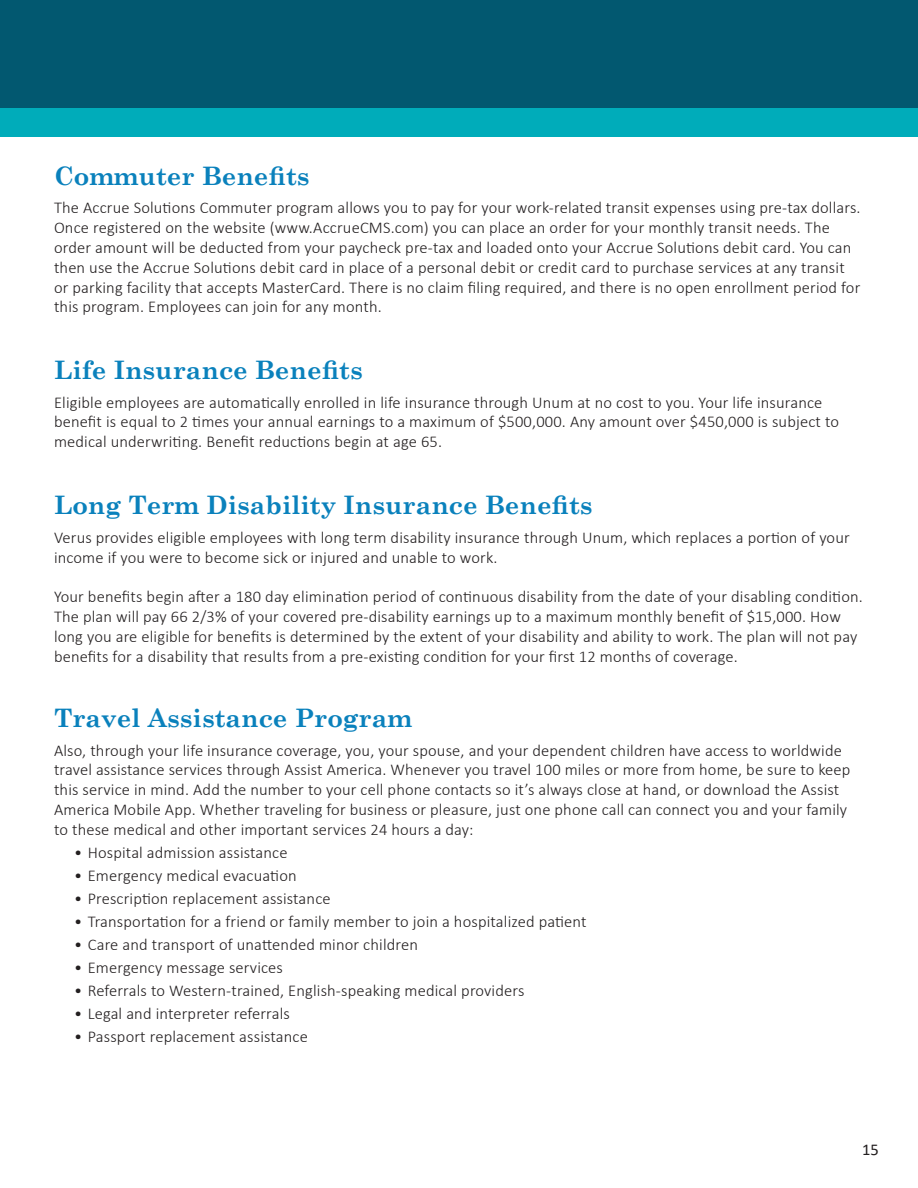
<style>
.page{position:relative;width:918px;height:1188px;background:#fff}
.page>*{position:absolute;margin:0;border:0;box-sizing:border-box;transform-origin:0 0}
.Headlines{font:700 25.5px "Century Schoolbook";color:#0a81bc}
.Headlines-2{font:300 16.5px/19.8px "Calibri";letter-spacing:.01em;color:#231f20}
.t1{font:16.5px "Calibri";color:#231f20}
</style>
<div class="page">
<div style="left:0;top:0;width:918px;height:108px;background:#025870"></div>
<div style="left:0;top:108px;width:918px;height:28px;background:#00acba"></div>
<p class="Headlines" style="left:54px;top:156px;width:257px">Commuter Benefits</p>
<p class="Headlines-2" style="left:54px;top:198px;width:808px">The Accrue Solutions Commuter program allows you to pay for your work-related transit expenses using pre-tax dollars.<br>Once registered on the website (www.AccrueCMS.com) you can place an order for your monthly transit needs. The order amount will be deducted from your paycheck pre-tax and loaded onto your Accrue Solutions debit card. You can then use the Accrue Solutions debit card in place of a personal debit or credit card to purchase services at any transit or parking facility that accepts MasterCard. There is no claim filing required, and there is no open enrollment period for this program. Employees can join for any month.</p>
<p class="Headlines" style="left:54px;top:350px;width:310px">Life Insurance Benefits</p>
<p class="Headlines-2" style="left:54px;top:392px;width:787px">Eligible employees are automatically enrolled in life insurance through Unum at no cost to you. Your life insurance benefit is equal to 2 times your annual earnings to a maximum of $500,000. Any amount over $450,000 is subject to medical underwriting. Benefit reductions begin at age 65.</p>
<p class="Headlines" style="left:54px;top:485px;width:540px">Long Term Disability Insurance Benefits</p>
<p class="Headlines-2" style="left:54px;top:527px;width:797px">Verus provides eligible employees with long term disability insurance through Unum, which replaces a portion of your income if you were to become sick or injured and unable to work.</p>
<p class="Headlines-2" style="left:54px;top:587px;width:810px">Your benefits begin after a 180 day elimination period of continuous disability from the date of your disabling condition.<br>The plan will pay 66 2/3% of your covered pre-disability earnings up to a maximum monthly benefit of $15,000. How long you are eligible for benefits is determined by the extent of your disability and ability to work. The plan will not pay benefits for a disability that results from a pre-existing condition for your first 12 months of coverage.</p>
<p class="Headlines" style="left:54px;top:698px;width:359px">Travel Assistance Program</p>
<p class="Headlines-2" style="left:54px;top:740px;width:798px">Also, through your life insurance coverage, you, your spouse, and your dependent children have access to worldwide travel assistance services through Assist America. Whenever you travel 100 miles or more from home, be sure to keep this service in mind. Add the number to your cell phone contacts so it’s always close at hand, or download the Assist America Mobile App. Whether traveling for business or pleasure, just one phone call can connect you and your family to these medical and other important services 24 hours a day:</p>
<p class="Headlines-2" style="left:74px;top:842px;width:215px">• Hospital admission assistance</p>
<p class="Headlines-2" style="left:74px;top:865px;width:224px">• Emergency medical evacuation</p>
<p class="Headlines-2" style="left:74px;top:888px;width:258px">• Prescription replacement assistance</p>
<p class="Headlines-2" style="left:74px;top:912px;width:514px">• Transportation for a friend or family member to join a hospitalized patient</p>
<p class="Headlines-2" style="left:74px;top:935px;width:345px">• Care and transport of unattended minor children</p>
<p class="Headlines-2" style="left:74px;top:958px;width:210px">• Emergency message services</p>
<p class="Headlines-2" style="left:74px;top:981px;width:452px">• Referrals to Western-trained, English-speaking medical providers</p>
<p class="Headlines-2" style="left:74px;top:1004px;width:217px">• Legal and interpreter referrals</p>
<p class="Headlines-2" style="left:74px;top:1027px;width:235px">• Passport replacement assistance</p>
<p class="t1" style="left:862px;top:1138px;width:18px">15</p>
</div>
